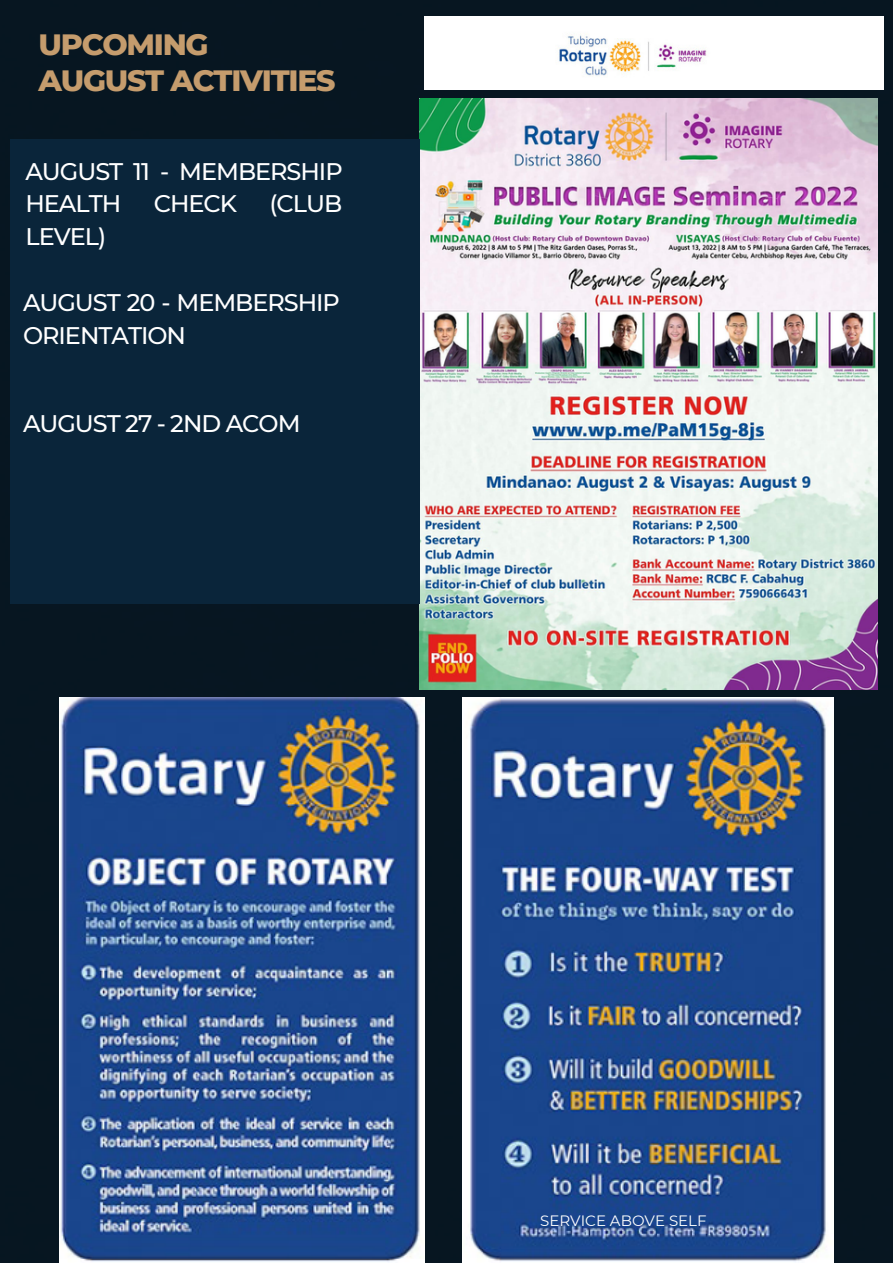
<style>
.page{position:relative;width:893px;height:1264px;background:#fff}
.page>*{position:absolute;margin:0;border:0;box-sizing:border-box;transform-origin:0 0}
.t1{font:800 30px/36px "Montserrat";letter-spacing:-.045em;color:#c59c6d}
.t2{font:500 24px/32.5px "Montserrat";letter-spacing:-.045em;color:#fff}
.t3{font:15px "Montserrat";color:#fff}
</style>
<div class="page">
<div style="left:0;top:0;width:892px;height:1262px;background:#071621"></div>
<img style="left:419px;top:99px;width:458px;height:590px">
<img style="left:60px;top:697px;width:364px;height:565px">
<div style="left:10px;top:140px;width:409px;height:464px;background:#0a253a"></div>
<img style="left:424px;top:16px;width:459px;height:73px">
<img style="left:462px;top:697px;width:371px;height:565px">
<p class="t1" style="left:39px;top:26px;width:298px">UPCOMING<br>AUGUST ACTIVITIES</p>
<p class="t2" style="left:25px;top:155px;width:319px">AUGUST 11 - MEMBERSHIP<br>HEALTH</p>
<p class="t2" style="left:154px;top:188px;width:85px">CHECK</p>
<p class="t2" style="left:269px;top:188px;width:74px">(CLUB</p>
<p class="t2" style="left:25px;top:220px;width:82px">LEVEL)</p>
<p class="t2" style="left:23px;top:286px;width:318px">AUGUST 20 - MEMBERSHIP<br>ORIENTATION</p>
<p class="t2" style="left:23px;top:407px;width:279px">AUGUST 27 - 2ND ACOM</p>
<p class="t3" style="left:540px;top:1211px;width:168px">SERVICE ABOVE SELF</p>
</div>
